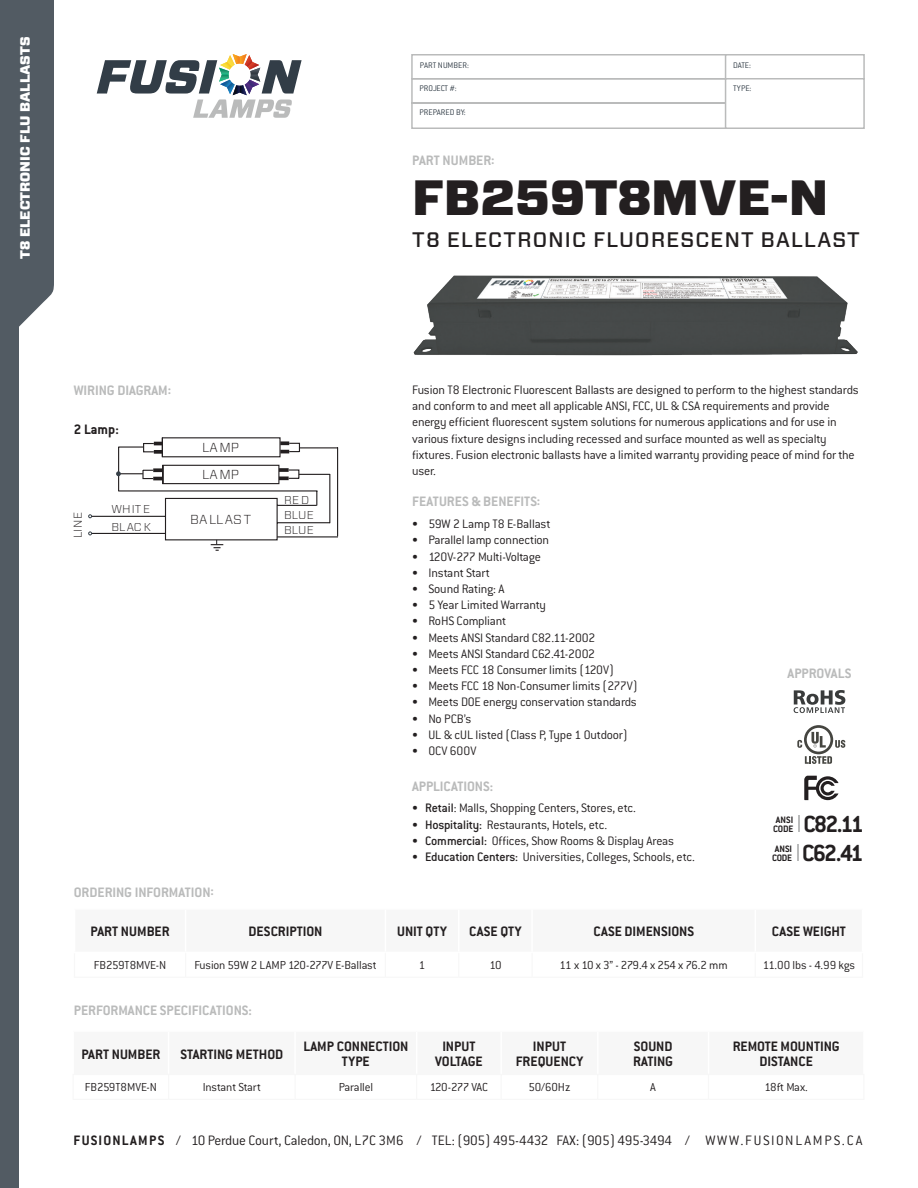
<style>
.page{position:relative;width:918px;height:1188px;background:#fff}
.page>*{position:absolute;margin:0;border:0;box-sizing:border-box;transform-origin:0 0}
.t1{font:900 49.5px "Vitesse Sans";color:#231f20}
.t2{font:700 25.65px "Conduit ITC";letter-spacing:-.07em;color:#231f20}
.t3{font:500 21px "Vitesse Sans";letter-spacing:.06em;color:#231f20}
.t4{font:700 15px/15px "Conduit ITC";color:#231f20;text-align:center}
.t5{font:700 15px "Conduit ITC";color:#babbbb}
.t6{font:300 15px "Conduit ITC";letter-spacing:-.015em;color:#231f20}
.t7{font:300 13.5px/16.2px "Conduit ITC";letter-spacing:-.015em;color:#231f20}
.t8{font:900 13.5px "Vitesse Sans";color:#fff}
.t9{font:300 13.05px/27.2px "Vitesse Sans";color:#231f20}
.t10{font:300 13.05px "Vitesse Sans";letter-spacing:.05em;color:#231f20}
.t11{font:300 12.75px "Conduit ITC";letter-spacing:-.015em;color:#231f20}
.t12{font:300 12.75px "Conduit ITC";letter-spacing:-.05em;color:#231f20}
.t13{font:300 12.75px "Conduit ITC";letter-spacing:-.045em;color:#231f20}
.t14{font:300 11.4px/17.5px "Vitesse Sans";color:#231f20}
.t15{font:700 10.2px/9.1px "Conduit ITC";letter-spacing:-.01em;color:#231f20}
.t16{font:300 9px "Conduit ITC";color:#323d47}
.s1{font-weight:500}
.s2{font-weight:700}
</style>
<div class="page">
<div style="left:0;top:0;width:18px;height:1188px;background:#525b63"></div>
<svg style="left:18px;top:0;width:36px;height:338px;background:#5f676f"></svg>
<svg style="left:97px;top:54px;width:205px;height:64px"></svg>
<hr style="left:74px;top:977px;width:112px;height:1px;background:#f7f7f7">
<hr style="left:186px;top:977px;width:199px;height:1px;background:#f7f7f7">
<hr style="left:385px;top:977px;width:74px;height:1px;background:#f7f7f7">
<hr style="left:459px;top:977px;width:73px;height:1px;background:#f7f7f7">
<hr style="left:532px;top:977px;width:223px;height:1px;background:#f7f7f7">
<hr style="left:755px;top:977px;width:108px;height:1px;background:#f7f7f7">
<svg style="left:411px;top:54px;width:454px;height:75px"></svg>
<div style="left:725px;top:78px;width:140px;height:51px;background:#fff;border:2px solid #babbbb"></div>
<img style="left:413px;top:275px;width:445px;height:81px">
<svg style="left:798px;top:815px;width:2px;height:17px"></svg>
<svg style="left:794px;top:690px;width:51px;height:23px"></svg>
<svg style="left:797px;top:725px;width:48px;height:39px"></svg>
<svg style="left:804px;top:776px;width:35px;height:24px"></svg>
<svg style="left:797px;top:844px;width:2px;height:17px"></svg>
<hr style="left:73px;top:1099px;width:96px;height:1px;background:#f7f7f7">
<hr style="left:169px;top:1099px;width:126px;height:1px;background:#f7f7f7">
<hr style="left:295px;top:1099px;width:122px;height:1px;background:#f7f7f7">
<hr style="left:417px;top:1099px;width:84px;height:1px;background:#f7f7f7">
<hr style="left:501px;top:1099px;width:97px;height:1px;background:#f7f7f7">
<hr style="left:598px;top:1099px;width:111px;height:1px;background:#f7f7f7">
<hr style="left:709px;top:1099px;width:155px;height:1px;background:#f7f7f7">
<svg style="left:88px;top:437px;width:251px;height:114px"></svg>
<p class="t8" style="left:16px;top:259px;width:224px;rotate:-90deg">T8 ELECTRONIC FLU BALLASTS</p>
<p class="t16" style="left:420px;top:60px;width:51px">PART NUMBER:</p>
<p class="t16" style="left:733px;top:60px;width:19px">DATE:</p>
<p class="t16" style="left:420px;top:84px;width:39px">PROJECT #:</p>
<p class="t16" style="left:733px;top:84px;width:20px">TYPE:</p>
<p class="t16" style="left:420px;top:107px;width:48px">PREPARED BY:</p>
<p class="t5" style="left:412px;top:152px;width:84px">PART NUMBER:</p>
<h1 class="t1" style="left:412px;top:165px;width:418px">FB259T8MVE-N</h1>
<h3 class="t3" style="left:412px;top:225px;width:449px">T8 ELECTRONIC FLUORESCENT BALLAST</h3>
<p class="t5" style="left:74px;top:382px;width:99px">WIRING DIAGRAM:</p>
<p class="t4" style="left:74px;top:422px;width:47px">2 Lamp:</p>
<p class="t14" style="left:69px;top:538px;width:28px;rotate:-90deg">LINE</p>
<p class="t14" style="left:112px;top:500px;width:41px">WHIT E<br>BLAC K</p>
<p class="t9" style="left:202px;top:433px;width:39px">LAMP<br>LAMP</p>
<p class="t10" style="left:190px;top:510px;width:62px">BALLAST</p>
<p class="t14" style="left:284px;top:491px;width:27px">RED</p>
<p class="t14" style="left:284px;top:506px;width:31px">BLUE</p>
<p class="t14" style="left:284px;top:521px;width:31px">BLUE</p>
<p class="t5" style="left:74px;top:883px;width:142px">ORDERING INFORMATION:</p>
<p class="t7" style="left:412px;top:382px;width:448px">Fusion T8 Electronic Fluorescent Ballasts are designed to perform to the highest standards and conform to and meet all applicable ANSI, FCC, UL &amp; CSA requirements and provide energy efficient fluorescent system solutions for numerous applications and for use in various fixture designs including recessed and surface mounted as well as specialty fixtures. Fusion electronic ballasts have a limited warranty providing peace of mind for the user.</p>
<p class="t5" style="left:412px;top:493px;width:130px">FEATURES &amp; BENEFITS:</p>
<p class="t7" style="left:412px;top:516px;width:140px">• 59W 2 Lamp T8 E-Ballast</p>
<p class="t7" style="left:412px;top:532px;width:139px">• Parallel lamp connection</p>
<p class="t7" style="left:412px;top:548px;width:130px">• 120V-277 Multi-Voltage</p>
<p class="t7" style="left:412px;top:564px;width:79px">• Instant Start</p>
<p class="t7" style="left:412px;top:581px;width:94px">• Sound Rating: A</p>
<p class="t7" style="left:412px;top:597px;width:135px">• 5 Year Limited Warranty</p>
<p class="t7" style="left:412px;top:613px;width:96px">• RoHS Compliant</p>
<p class="t7" style="left:412px;top:629px;width:185px">• Meets ANSI Standard C82.11-2002</p>
<p class="t7" style="left:412px;top:645px;width:184px">• Meets ANSI Standard C62.41-2002</p>
<p class="t7" style="left:412px;top:662px;width:203px">• Meets FCC 18 Consumer limits (120V)</p>
<p class="t7" style="left:412px;top:678px;width:227px">• Meets FCC 18 Non-Consumer limits (277V)</p>
<p class="t7" style="left:412px;top:694px;width:226px">• Meets DOE energy conservation standards</p>
<p class="t7" style="left:412px;top:710px;width:61px">• No PCB’s</p>
<p class="t7" style="left:412px;top:726px;width:217px">• UL &amp; cUL listed (Class P, Type 1 Outdoor)</p>
<p class="t7" style="left:412px;top:743px;width:66px">• OCV 600V</p>
<p class="t5" style="left:412px;top:777px;width:82px">APPLICATIONS:</p>
<p class="t7" style="left:412px;top:800px;width:225px">• <span class="s1">Retail</span>: Malls, Shopping Centers, Stores, etc.</p>
<p class="t7" style="left:412px;top:816px;width:197px">• <span class="s1">Hospitality:</span> Restaurants, Hotels, etc.</p>
<p class="t7" style="left:412px;top:832px;width:263px">• <span class="s1">Commercial:</span> Offices, Show Rooms &amp; Display Areas</p>
<p class="t7" style="left:412px;top:849px;width:284px">• <span class="s1">Education Centers:</span> Universities, Colleges, Schools, etc.</p>
<p class="t5" style="left:788px;top:664px;width:65px">APPROVALS</p>
<p class="t15" style="left:773px;top:815px;width:22px">ANSI<br>CODE</p>
<p class="t15" style="left:772px;top:844px;width:22px">ANSI<br>CODE</p>
<h2 class="t2" style="left:803px;top:809px;width:62px">C82.11</h2>
<h2 class="t2" style="left:802px;top:838px;width:63px">C62.41</h2>
<p class="t4" style="left:91px;top:924px;width:81px">PART NUMBER</p>
<p class="t4" style="left:249px;top:924px;width:75px">DESCRIPTION</p>
<p class="t4" style="left:397px;top:924px;width:51px">UNIT QTY</p>
<p class="t4" style="left:469px;top:924px;width:54px">CASE QTY</p>
<p class="t4" style="left:593px;top:924px;width:102px">CASE DIMENSIONS</p>
<p class="t4" style="left:772px;top:924px;width:76px">CASE WEIGHT</p>
<p class="t11" style="left:94px;top:958px;width:74px">FB259T8MVE-N</p>
<p class="t11" style="left:194px;top:958px;width:184px">Fusion 59W 2 LAMP 120-277V E-Ballast</p>
<p class="t11" style="left:419px;top:958px;width:8px">1</p>
<p class="t11" style="left:489px;top:958px;width:14px">10</p>
<p class="t12" style="left:560px;top:958px;width:170px">11 x 10 x 3” - 279.4 x 254 x 76.2 mm</p>
<p class="t11" style="left:763px;top:958px;width:94px">11.00 lbs - 4.99 kgs</p>
<p class="t5" style="left:74px;top:1002px;width:180px">PERFORMANCE SPECIFICATIONS:</p>
<p class="t4" style="left:81px;top:1046px;width:81px">PART NUMBER</p>
<p class="t4" style="left:180px;top:1046px;width:104px">STARTING METHOD</p>
<p class="t4" style="left:303px;top:1039px;width:107px">LAMP CONNECTION<br>TYPE</p>
<p class="t4" style="left:435px;top:1039px;width:49px">INPUT<br>VOLTAGE</p>
<p class="t4" style="left:516px;top:1039px;width:69px">INPUT<br>FREQUENCY</p>
<p class="t4" style="left:633px;top:1039px;width:41px;text-align:left">SOUND<br>RATING</p>
<p class="t4" style="left:733px;top:1039px;width:108px">REMOTE MOUNTING<br>DISTANCE</p>
<p class="t11" style="left:85px;top:1080px;width:74px">FB259T8MVE-N</p>
<p class="t11" style="left:203px;top:1080px;width:60px">Instant Start</p>
<p class="t11" style="left:339px;top:1080px;width:36px">Parallel</p>
<p class="t13" style="left:430px;top:1080px;width:60px">120-277 VAC</p>
<p class="t11" style="left:528px;top:1080px;width:43px">50/60Hz</p>
<p class="t11" style="left:650px;top:1080px;width:7px">A</p>
<p class="t11" style="left:765px;top:1080px;width:45px">18ft Max.</p>
<p class="t6" style="left:74px;top:1133px;width:790px"><span class="s2">FUSIONLAMPS</span> / 10 Perdue Court, Caledon, ON, L7C 3M6 / TEL: (905) 495-4432 FAX: (905) 495-3494 / W W W. F USION L A M P S . C A</p>
</div>
